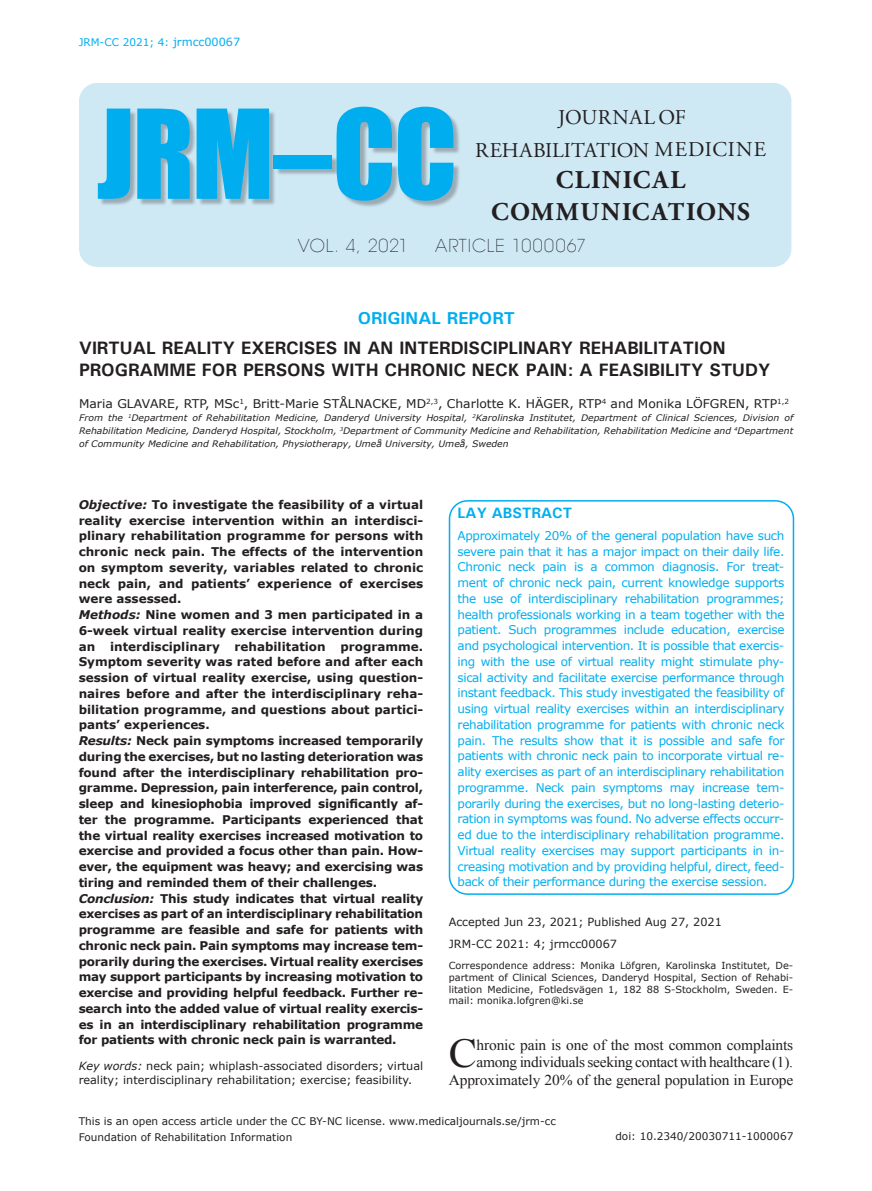
<style>
.page{position:relative;width:872px;height:1191px;background:#fff}
.page>*{position:absolute;margin:0;border:0;box-sizing:border-box;transform-origin:0 0}
.t1{font:114.15px "Impact";color:#00aeef}
.t2{font:41.1px "Times New Roman";color:#231f20}
.t3{font:700 25.5px/32px "Adobe Garamond Pro";letter-spacing:.06em;color:#231f20;text-align:center}
.t4{font:21px/33px "Adobe Garamond Pro";letter-spacing:.015em;color:#231f20;text-align:center}
.t5{font:700 18px/21.6px "Univers";color:#231f20}
.t6{font:200 17.85px "Avant Garde LT";letter-spacing:.05em;color:#231f20}
.t7{font:700 17.25px "Univers";color:#00aeef}
.t8{font:15px/17.2px "Times New Roman";letter-spacing:-.01em;color:#231f20;text-align:right}
.t9{font:700 15px "Univers";color:#00aeef}
.t10{font:700 12px/15.8px "Verdana";letter-spacing:-.015em;color:#231f20}
.t11{font:12px/15.8px "Verdana";letter-spacing:-.03em;color:#00aeef}
.t12{font:12px "Verdana";color:#231f20}
.t13{font:11.25px/13.5px "Verdana";color:#231f20}
.t14{font:10.5px/15.5px "Verdana";color:#231f20}
.t15{font:10.5px "Verdana";color:#00aeef}
.t16{font:9.75px/11.7px "Verdana";color:#231f20;text-align:justify}
.t17{font:italic 9px/12.8px "Verdana";color:#231f20;text-align:justify}
.s1{font-size:11.25px}
.s2{font-style:italic}
</style>
<div class="page">
<div style="left:79px;top:83px;width:712px;height:184px;background:#cee8f4;border-radius:18px"></div>
<div style="left:99px;top:109px;width:361px;height:98px;background:#231f20;opacity:.3"></div>
<div style="left:449px;top:500px;width:345px;height:395px;border:2px solid #00aeef;border-radius:18px"></div>
<p class="t15" style="left:79px;top:35px;width:163px">JRM-CC 2021; 4: <span class="s1">jrmcc00067</span></p>
<h1 class="t1" style="left:97px;top:84px;width:362px">JRM–CC</h1>
<h3 class="t6" style="left:298px;top:235px;width:112px">VOL. 4, 2021</h3>
<h3 class="t6" style="left:435px;top:235px;width:152px">ARTICLE 1000067</h3>
<h3 class="t4" style="left:475px;top:101px;width:292px">JOURNAL OF<br>REHABILITATION MEDICINE</h3>
<h3 class="t3" style="left:491px;top:164px;width:260px">CLINICAL<br>COMMUNICATIONS</h3>
<h3 class="t7" style="left:358px;top:307px;width:159px">ORIGINAL REPORT</h3>
<h3 class="t5" style="left:79px;top:337px;width:693px">VIRTUAL REALITY EXERCISES IN AN INTERDISCIPLINARY REHABILITATION<br>PROGRAMME FOR PERSONS WITH CHRONIC NECK PAIN: A FEASIBILITY STUDY</h3>
<p class="t12" style="left:79px;top:396px;width:711px">Maria GLAVARE, RTP, MSc<sup>1</sup>, Britt-Marie STÅLNACKE, MD<sup>2,3</sup>, Charlotte K. HÄGER, RTP<sup>4</sup> and Monika LÖFGREN, RTP<sup>1,2</sup></p>
<p class="t17" style="left:79px;top:411px;width:716px">From the <sup>1</sup>Department of Rehabilitation Medicine, Danderyd University Hospital, <sup>2</sup>Karolinska Institutet, Department of Clinical Sciences, Division of Rehabilitation Medicine, Danderyd Hospital, Stockholm, <sup>3</sup>Department of Community Medicine and Rehabilitation, Rehabilitation Medicine and <sup>4</sup>Department of Community Medicine and Rehabilitation, Physiotherapy, Umeå University, Umeå, Sweden</p>
<p class="t10" style="left:79px;top:497px;width:346px"><span class="s2">Objective:</span> To investigate the feasibility of a virtual reality exercise intervention within an interdisci&shy;plinary rehabilitation programme for persons with chronic neck pain. The effects of the intervention on symptom severity, variables related to chronic neck pain, and patients’ experience of exercises were assessed.<br><span class="s2">Methods:</span> Nine women and 3 men participated in a 6-week virtual reality exercise intervention during an interdisciplinary rehabilitation programme.<br>Symptom severity was rated before and after each session of virtual reality exercise, using question&shy;naires before and after the interdisciplinary reha&shy;bilitation programme, and questions about partici&shy;pants’ experiences.<br><span class="s2">Results:</span> Neck pain symptoms increased temporarily during the exercises, but no lasting deterioration was found after the interdisciplinary rehabilitation pro&shy;gramme. Depression, pain interference, pain control, sleep and kinesiophobia improved significantly af&shy;ter the programme. Participants experienced that the virtual reality exercises increased motivation to exercise and provided a focus other than pain. How&shy;ever, the equipment was heavy; and exercising was tiring and reminded them of their challenges.<br><span class="s2">Conclusion:</span> This study indicates that virtual reality exercises as part of an interdisciplinary rehabilitation programme are feasible and safe for patients with chronic neck pain. Pain symptoms may increase tem&shy;porarily during the exercises. Virtual reality exercises may support participants by increasing motivation to exercise and providing helpful feedback. Further re&shy;search into the added value of virtual reality exercis&shy;es in an interdisciplinary rehabilitation programme for patients with chronic neck pain is warranted.</p>
<p class="t13" style="left:79px;top:1059px;width:346px"><span class="s2">Key words:</span> neck pain; whiplash-associated disorders; virtual reality; interdisciplinary rehabilitation; exercise; feasibility.</p>
<p class="t9" style="left:457px;top:503px;width:116px">LAY ABSTRACT</p>
<p class="t11" style="left:457px;top:528px;width:328px">Approximately 20% of the general population have such severe pain that it has a major impact on their daily life.<br>Chronic neck pain is a common diagnosis. For treat&shy;ment of chronic neck pain, current knowledge supports the use of interdisciplinary rehabilitation programmes; health professionals working in a team together with the patient. Such programmes include education, exercise and psychological intervention. It is possible that exercis&shy;ing with the use of virtual reality might stimulate phy&shy;sical activity and facilitate exercise performance through instant feedback. This study investigated the feasibility of using virtual reality exercises within an interdisciplinary rehabilitation programme for patients with chronic neck pain. The results show that it is possible and safe for patients with chronic neck pain to incorporate virtual re&shy;ality exercises as part of an interdisciplinary rehabilitation programme. Neck pain symptoms may increase tem&shy;porarily during the exercises, but no long-lasting deterio&shy;ration in symptoms was found. No adverse effects occurr&shy;ed due to the interdisciplinary rehabilitation programme.<br>Virtual reality exercises may support participants in in&shy;creasing motivation and by providing helpful, direct, feed&shy;back of their performance during the exercise session.</p>
<p class="t13" style="left:449px;top:910px;width:274px;line-height:22.5px">Accepted Jun 23, 2021; Published Aug 27, 2021<br>JRM-CC 2021: 4; jrmcc00067</p>
<p class="t16" style="left:449px;top:960px;width:346px">Correspondence address: Monika Löfgren, Karolinska Institutet, De&shy;partment of Clinical Sciences, Danderyd Hospital, Section of Rehabi&shy;litation Medicine, Fotledsvägen 1, 182 88 S-Stockholm, Sweden. E&shy;mail: monika.lofgren@ki.se</p>
<h2 class="t2" style="left:449px;top:1026px;width:30px">C</h2>
<p class="t8" style="left:449px;top:1036px;width:346px">hronic pain is one of the most common complaints among individuals seeking contact with healthcare (1).<br>Approximately 20% of the general population in Europe</p>
<p class="t14" style="left:79px;top:1113px;width:478px">This is an open access article under the CC BY-NC license. www.medicaljournals.se/jrm-cc<br>Foundation of Rehabilitation Information</p>
<p class="t14" style="left:615px;top:1129px;width:179px">doi: 10.2340/20030711-1000067</p>
</div>
